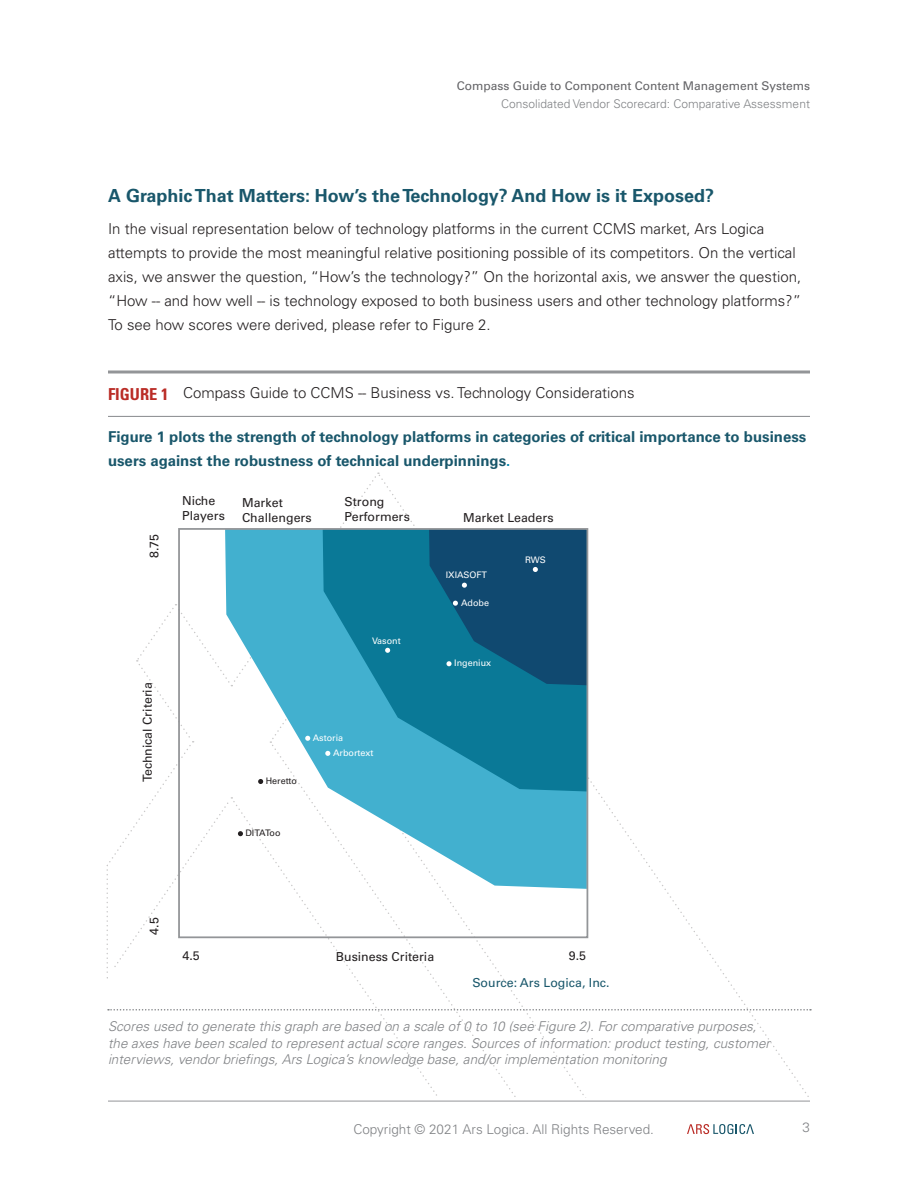
<style>
.page{position:relative;width:918px;height:1188px;background:#fff}
.page>*{position:absolute;margin:0;border:0;box-sizing:border-box;transform-origin:0 0}
.t1{font:700 18px "Univers LT Std";color:#19576b}
.t2{font:700 condensed 16.5px "Univers LT Std";color:#ba2c26}
.t3{font:300 15px/24px "Univers LT Std";color:#231f20}
.t4{font:700 15px "Univers LT Std";color:#19576b}
.t5{font:italic 300 13.5px/16.2px "Univers LT Std";color:#808285}
.t6{font:300 13.5px "Univers LT Std";color:#808285}
.t7{font:12.45px "Univers LT Std";color:#231f20}
.t8{font:12.45px "Univers LT Std";color:#19576b}
.t9{font:300 12px "Univers LT Std";color:#808285}
.t10{font:12px "Univers LT Std";color:#636366}
.t11{font:9px "Univers LT Std";color:#fff}
.t12{font:9px "Univers LT Std";color:#231f20}
.t13{font:9px "Univers LT Std";letter-spacing:-.035em;color:#231f20}
.s1{color:#0086ad}
</style>
<div class="page">
<svg style="left:378px;top:473px;width:431px;height:625px"></svg>
<hr style="left:108px;top:1101px;width:702px;height:1px;background:#939598">
<svg style="left:687px;top:1124px;width:67px;height:10px"></svg>
<hr style="left:108px;top:370px;width:702px;height:3px;background:#939598">
<hr style="left:108px;top:416px;width:702px;height:1px;background:#939598">
<svg style="left:108px;top:1009px;width:703px;height:2px"></svg>
<svg style="left:379px;top:791px;width:206px;height:98px;fill:#42b0cf"></svg>
<svg style="left:379px;top:531px;width:206px;height:260px;background:#1584a2"></svg>
<svg style="left:385px;top:648px;width:5px;height:5px"></svg>
<svg style="left:429px;top:529px;width:158px;height:156px;background:#105479"></svg>
<svg style="left:106px;top:472px;width:273px;height:506px"></svg>
<p class="t10" style="left:457px;top:78px;width:355px">Compass Guide to Component Content Management Systems</p>
<p class="t9" style="left:501px;top:96px;width:310px">Consolidated Vendor Scorecard: Comparative Assessment</p>
<p class="t1" style="left:108px;top:185px;width:608px">A Graphic That Matters: How’s the Technology? And How is it Exposed?</p>
<p class="t3" style="left:108px;top:217px;width:658px">In the visual representation below of technology platforms in the current CCMS market, Ars Logica</p>
<p class="t3" style="left:108px;top:241px;width:695px">attempts to provide the most meaningful relative positioning possible of its competitors. On the vertical axis, we answer the question, “How’s the technology?” On the horizontal axis, we answer the question, “How -- and how well -- is technology exposed to both business users and other technology platforms?” To see how scores were derived, please refer to Figure 2.</p>
<p class="t2" style="left:108px;top:384px;width:62px">FIGURE 1</p>
<p class="t3" style="left:183px;top:381px;width:453px">Compass Guide to CCMS -- Business vs. Technology Considerations</p>
<p class="t4" style="left:108px;top:428px;width:700px">Figure 1 plots the strength of technology platforms in categories of critical importance to business</p>
<p class="t4" style="left:108px;top:452px;width:404px">users against the robustness of technical underpinnings<span class="s1">.</span></p>
<p class="t7" style="left:147px;top:558px;width:26px;rotate:-90deg">8.75</p>
<p class="t7" style="left:140px;top:782px;width:101px;rotate:-90deg">Technical Criteria</p>
<p class="t7" style="left:182px;top:494px;width:35px">Niche</p>
<p class="t7" style="left:182px;top:508px;width:44px">Players</p>
<p class="t7" style="left:242px;top:495px;width:42px">Market</p>
<p class="t7" style="left:242px;top:510px;width:71px">Challengers</p>
<p class="t7" style="left:345px;top:494px;width:41px">Strong</p>
<p class="t7" style="left:345px;top:509px;width:67px">Performers</p>
<p class="t7" style="left:463px;top:511px;width:92px">Market Leaders</p>
<p class="t11" style="left:372px;top:635px;width:30px">Vasont</p>
<p class="t11" style="left:446px;top:570px;width:43px">IXIASOFT</p>
<p class="t11" style="left:461px;top:598px;width:29px">Adobe</p>
<p class="t11" style="left:454px;top:658px;width:39px">Ingeniux</p>
<p class="t11" style="left:525px;top:554px;width:22px">RWS</p>
<p class="t12" style="left:266px;top:775px;width:33px">Heretto</p>
<p class="t11" style="left:313px;top:732px;width:32px">Astoria</p>
<p class="t11" style="left:333px;top:747px;width:42px">Arbortext</p>
<p class="t13" style="left:245px;top:828px;width:37px">DITAToo</p>
<p class="t7" style="left:147px;top:935px;width:19px;rotate:-90deg">4.5</p>
<p class="t7" style="left:183px;top:948px;width:19px">4.5</p>
<p class="t7" style="left:336px;top:950px;width:100px">Business Criteria</p>
<p class="t7" style="left:569px;top:949px;width:19px">9.5</p>
<p class="t8" style="left:473px;top:976px;width:138px">Source: Ars Logica, Inc.</p>
<p class="t5" style="left:108px;top:1019px;width:664px">Scores used to generate this graph are based on a scale of 0 to 10 (see Figure 2). For comparative purposes, the axes have been scaled to represent actual score ranges. Sources of information: product testing, customer interviews, vendor briefings, Ars Logica’s knowledge base, and/or implementation monitoring</p>
<p class="t6" style="left:353px;top:1121px;width:302px">Copyright © 2021 Ars Logica. All Rights Reserved.</p>
</div>
